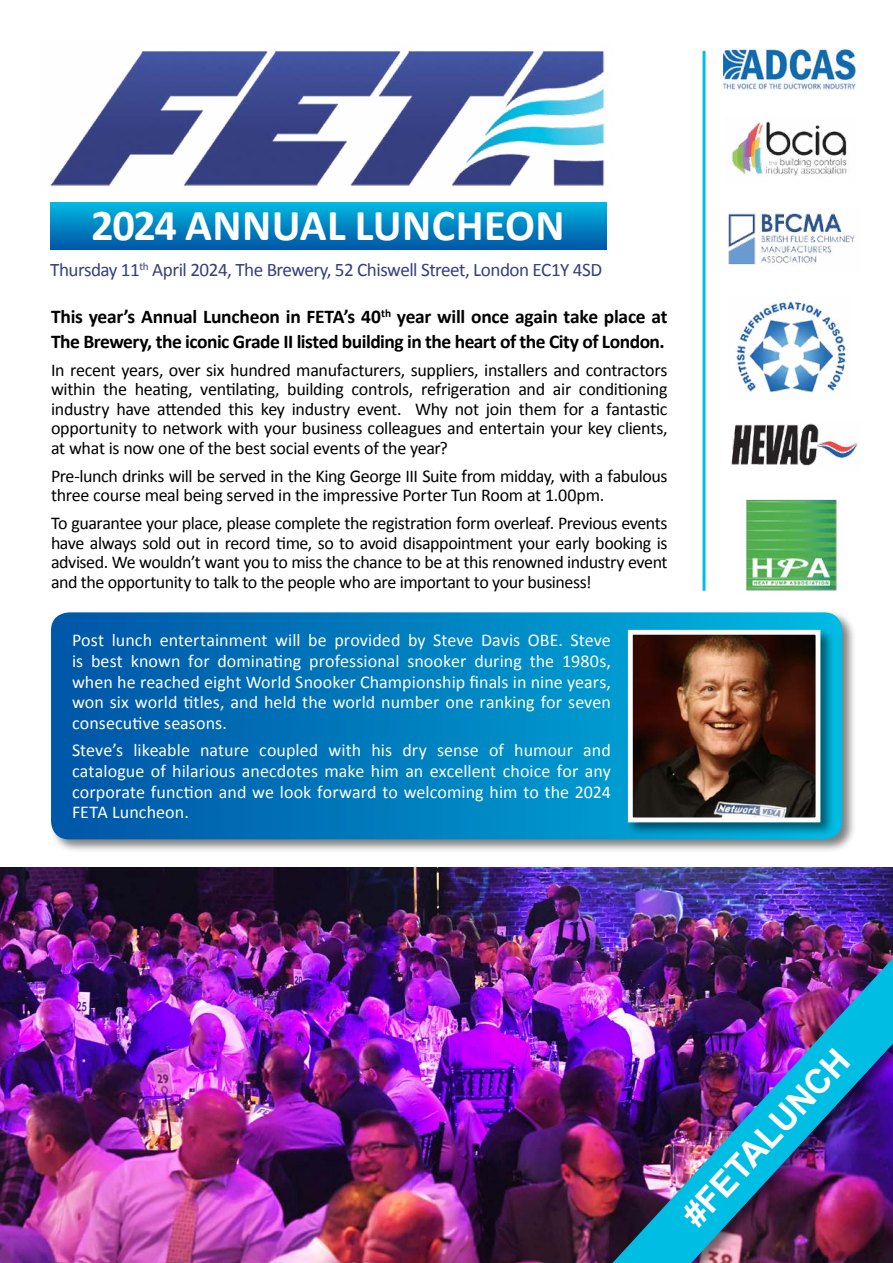
<style>
.page{position:relative;width:893px;height:1263px;background:#fff}
.page>*{position:absolute;margin:0;border:0;box-sizing:border-box;transform-origin:0 0}
.t1{font:700 44.25px "Calibri";letter-spacing:.01em;color:#fff}
.t2{font:700 34.5px "Arial";color:#fff}
.t3{font:700 19.5px/24.2px "Calibri";letter-spacing:-.02em;color:#000}
.t4{font:19.2px "Calibri";letter-spacing:-.025em;color:#353f81}
.t5{font:18px/19.5px "Calibri";letter-spacing:-.02em;color:#000;text-align:justify}
.t6{font:18px/20.7px "Calibri";letter-spacing:.005em;color:#fff;text-align:justify}
</style>
<div class="page">
<img style="left:0;top:867px;width:497px;height:396px">
<div style="left:49px;top:611px;width:807px;height:242px;background:#000;opacity:.5"></div>
<svg style="left:51px;top:612px;width:791px;height:227px;background:#007abc"></svg>
<div style="left:626px;top:628px;width:208px;height:208px;background:#000;opacity:.5"></div>
<img style="left:634px;top:636px;width:180px;height:180px">
<div style="left:628px;top:630px;width:192px;height:192px;border:5px solid #fff"></div>
<div style="left:497px;top:844px;width:396px;height:419px;background:#000;opacity:.5"></div>
<img style="left:612px;top:958px;width:281px;height:305px">
<img style="left:723px;top:48px;width:134px;height:42px">
<img style="left:731px;top:121px;width:116px;height:55px">
<img style="left:728px;top:213px;width:127px;height:52px">
<img style="left:736px;top:301px;width:110px;height:91px">
<img style="left:731px;top:423px;width:127px;height:43px">
<img style="left:746px;top:499px;width:91px;height:92px">
<img style="left:50px;top:51px;width:555px;height:136px">
<div style="left:51px;top:202px;width:555px;height:48px;background:linear-gradient(to bottom,#00b9e2,#0056a7)"></div>
<hr style="left:702px;top:51px;width:3px;height:540px;background:#00bde4">
<h1 class="t1" style="left:91px;top:197px;width:475px">2024 Annual Luncheon</h1>
<p class="t4" style="left:50px;top:258px;width:554px">Thursday 11<sup>th</sup> April 2024, The Brewery, 52 Chiswell Street, London EC1Y 4SD</p>
<p class="t3" style="left:51px;top:305px;width:618px">This year’s Annual Luncheon in FETA’s 40<sup>th</sup> year will once again take place at<br>The Brewery, the iconic Grade II listed building in the heart of the City of London.</p>
<p class="t5" style="left:51px;top:360px;width:618px">In recent years, over six hundred manufacturers, suppliers, installers and contractors within the heating, ventilating, building controls, refrigeration and air conditioning industry have attended this key industry event. Why not join them for a fantastic opportunity to network with your business colleagues and entertain your key clients, at what is now one of the best social events of the year?</p>
<p class="t5" style="left:51px;top:466px;width:618px">Pre-lunch drinks will be served in the King George III Suite from midday, with a fabulous three course meal being served in the impressive Porter Tun Room at 1.00pm.</p>
<p class="t5" style="left:51px;top:513px;width:618px">To guarantee your place, please complete the registration form overleaf. Previous events have always sold out in record time, so to avoid disappointment your early booking is advised. We wouldn’t want you to miss the chance to be at this renowned industry event and the opportunity to talk to the people who are important to your business!</p>
<p class="t6" style="left:72px;top:630px;width:540px">Post lunch entertainment will be provided by Steve Davis OBE. Steve is best known for dominating professional snooker during the 1980s, when he reached eight World Snooker Championship finals in nine years, won six world titles, and held the world number one ranking for seven consecutive seasons.</p>
<p class="t6" style="left:72px;top:740px;width:540px">Steve’s likeable nature coupled with his dry sense of humour and catalogue of hilarious anecdotes make him an excellent choice for any corporate function and we look forward to welcoming him to the 2024<br>FETA Luncheon.</p>
<h2 class="t2" style="left:672px;top:1205px;width:229px;rotate:-47deg">#FETALUNCH</h2>
</div>
